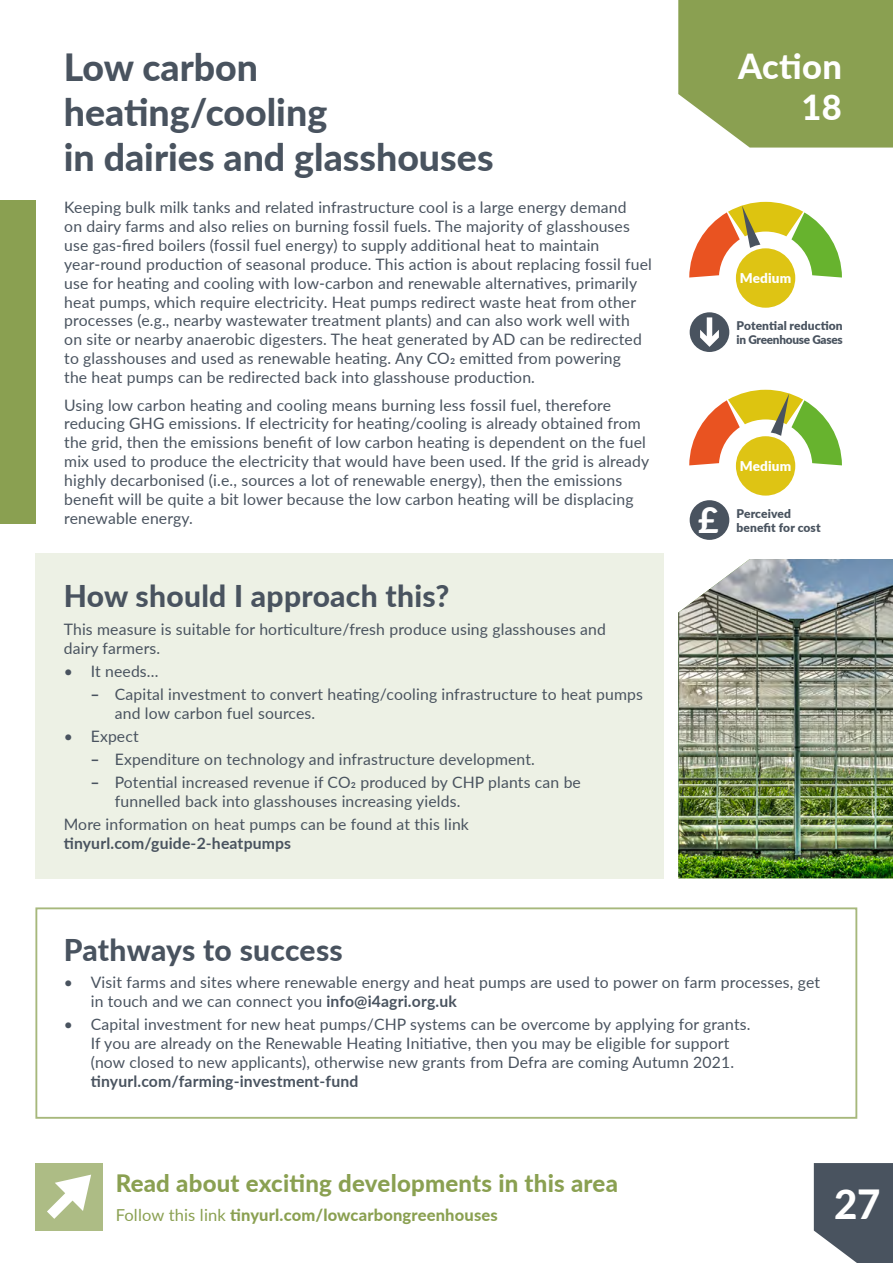
<style>
.page{position:relative;width:893px;height:1263px;background:#fff}
.page>*{position:absolute;margin:0;border:0;box-sizing:border-box;transform-origin:0 0}
.t1{font:800 40.2px "Lato";color:#fff}
.t2{font:800 37.5px/45px "Lato";color:#49535f}
.t3{font:800 35.25px "Lato";color:#fff}
.t4{font:800 34.5px/41.4px "Lato";letter-spacing:.01em;color:#fff;text-align:right}
.t5{font:800 30px "Lato";letter-spacing:.01em;color:#49535f}
.t6{font:800 24px "Lato";letter-spacing:.01em;color:#8aa051}
.t7{font:800 16.5px "Lato";letter-spacing:.01em;color:#8aa051}
.t8{font:15.75px/18.9px "Lato";letter-spacing:.01em;color:#49535f}
.t9{font:700 15.75px "Lato";letter-spacing:.01em;color:#49535f}
.t10{font:900 13.5px "Lato";letter-spacing:.01em;color:#fff}
.t11{font:900 12px/14.4px "Lato";letter-spacing:-.02em;color:#49535f}
.t12{font:900 12px "Lato";color:#49535f}
.s1{font-weight:800}
.s2{font-weight:700}
.s3{font-weight:400}
</style>
<div class="page">
<svg style="left:814px;top:1163px;width:79px;height:100px"></svg>
<div style="left:0;top:200px;width:35px;height:324px;background:#8aa051"></div>
<div style="left:35px;top:553px;width:629px;height:325px;background:#edf1e5"></div>
<svg style="left:678px;top:0;width:215px;height:148px"></svg>
<img style="left:678px;top:559px;width:215px;height:319px">
<div style="left:35px;top:907px;width:822px;height:212px;border:2px solid #a7b87c"></div>
<svg style="left:688px;top:311px;width:43px;height:42px"></svg>
<div style="left:687px;top:309px;width:45px;height:46px;border:3px solid #fff;border-radius:50%"></div>
<svg style="left:700px;top:317px;width:19px;height:30px"></svg>
<div style="left:688px;top:499px;width:43px;height:42px;background:#49535f;border-radius:50%"></div>
<div style="left:687px;top:497px;width:45px;height:46px;border:3px solid #fff;border-radius:50%"></div>
<svg style="left:689px;top:202px;width:153px;height:75px"></svg>
<div style="left:732px;top:244px;width:67px;height:68px;background:#fff;border-radius:50%"></div>
<div style="left:736px;top:248px;width:59px;height:60px;background:#dec414;border-radius:50%"></div>
<svg style="left:689px;top:390px;width:153px;height:75px"></svg>
<div style="left:732px;top:432px;width:67px;height:68px;background:#fff;border-radius:50%"></div>
<div style="left:736px;top:436px;width:59px;height:60px;background:#dec414;border-radius:50%"></div>
<div style="left:35px;top:1163px;width:68px;height:67px;background:#adbc85"></div>
<svg style="left:47px;top:1174px;width:44px;height:45px"></svg>
<h2 class="t2" style="left:64px;top:43px;width:431px">Low carbon heating/cooling<br>in dairies and glasshouses</h2>
<p class="t8" style="left:64px;top:197px;width:589px">Keeping bulk milk tanks and related infrastructure cool is a large energy demand<br>on dairy farms and also relies on burning fossil fuels. The majority of glasshouses use gas-fired boilers (fossil fuel energy) to supply additional heat to maintain year-round production of seasonal produce. This action is about replacing fossil fuel use for heating and cooling with low-carbon and renewable alternatives, primarily heat pumps, which require electricity. Heat pumps redirect waste heat from other processes (e.g., nearby wastewater treatment plants) and can also work well with<br>on site or nearby anaerobic digesters. The heat generated by AD can be redirected to glasshouses and used as renewable heating. Any CO2 emitted from powering<br>the heat pumps can be redirected back into glasshouse production.</p>
<p class="t8" style="left:64px;top:395px;width:587px">Using low carbon heating and cooling means burning less fossil fuel, therefore reducing GHG emissions. If electricity for heating/cooling is already obtained from the grid, then the emissions benefit of low carbon heating is dependent on the fuel mix used to produce the electricity that would have been used. If the grid is already highly decarbonised (i.e., sources a lot of renewable energy), then the emissions benefit will be quite a bit lower because the low carbon heating will be displacing renewable energy.</p>
<h3 class="t5" style="left:64px;top:574px;width:387px">How should I approach this?</h3>
<p class="t8" style="left:64px;top:619px;width:544px">This measure is suitable for horticulture/fresh produce using glasshouses and dairy farmers.</p>
<p class="t8" style="left:64px;top:661px;width:96px">• It needs...</p>
<p class="t8" style="left:115px;top:684px;width:530px;text-indent:-24px"><span class="s1">–</span> Capital investment to convert heating/cooling infrastructure to heat pumps and low carbon fuel sources.</p>
<p class="t8" style="left:64px;top:726px;width:77px">• Expect</p>
<p class="t8" style="left:90px;top:749px;width:446px"><span class="s1">–</span> Expenditure on technology and infrastructure development.</p>
<p class="t8" style="left:115px;top:772px;width:468px;text-indent:-24px"><span class="s1">–</span> Potential increased revenue if CO2 produced by CHP plants can be funnelled back into glasshouses increasing yields.</p>
<p class="t8" style="left:64px;top:814px;width:407px">More information on heat pumps can be found at this link</p>
<p class="t9" style="left:64px;top:832px;width:229px">tinyurl.com/guide-2-heatpumps</p>
<h3 class="t4" style="left:738px;top:44px;width:105px">Action<br>18</h3>
<p class="t10" style="left:740px;top:268px;width:53px">Medium</p>
<p class="t11" style="left:737px;top:318px;width:108px">Potential reduction in Greenhouse Gases</p>
<h3 class="t3" style="left:698px;top:494px;width:22px">£</h3>
<p class="t10" style="left:740px;top:456px;width:53px">Medium</p>
<p class="t12" style="left:737px;top:504px;width:56px">Perceived</p>
<p class="t12" style="left:737px;top:519px;width:86px">benefit for cost</p>
<h3 class="t5" style="left:64px;top:927px;width:281px">Pathways to success</h3>
<p class="t8" style="left:91px;top:972px;width:731px;text-indent:-27px">• Visit farms and sites where renewable energy and heat pumps are used to power on farm processes, get in touch and we can connect you <span class="s2">info@i4agri.org.uk</span></p>
<p class="t8" style="left:91px;top:1014px;width:661px;text-indent:-27px">• Capital investment for new heat pumps/CHP systems can be overcome by applying for grants.<br>If you are already on the Renewable Heating Initiative, then you may be eligible for support (now closed to new applicants), otherwise new grants from Defra are coming Autumn 2021.</p>
<p class="t9" style="left:91px;top:1069px;width:269px">tinyurl.com/farming-investment-fund</p>
<h3 class="t6" style="left:116px;top:1166px;width:504px">Read about exciting developments in this area</h3>
<p class="t7" style="left:116px;top:1202px;width:384px"><span class="s3">Follow this link</span> tinyurl.com/lowcarbongreenhouses</p>
<h1 class="t1" style="left:834px;top:1175px;width:48px">27</h1>
</div>
